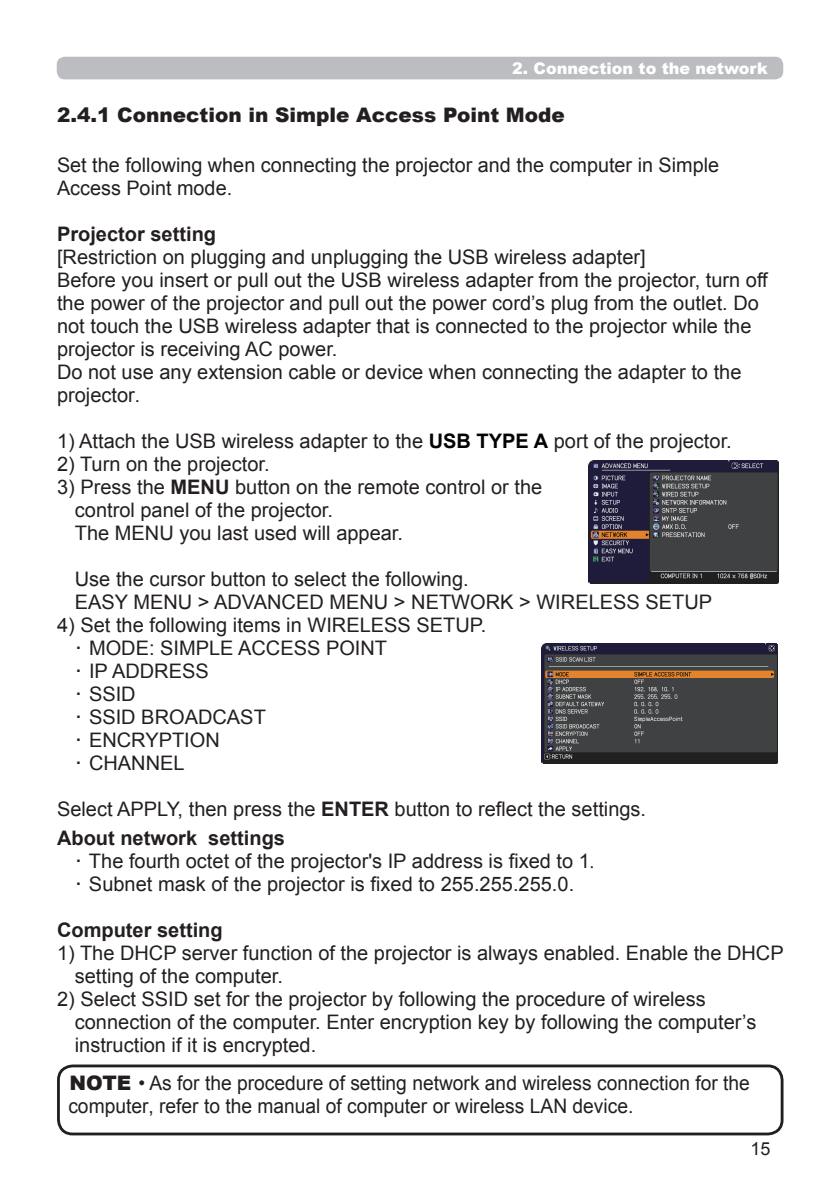
<style>
.page{position:relative;width:840px;height:1191px;background:#fff}
.page>*{position:absolute;margin:0;border:0;box-sizing:border-box;transform-origin:0 0}
.t1{font:20px/23px "Arial";color:#231f20}
.t2{font:20px/23px "Arial";color:#231f20;scale:.96 1}
.t3{font:900 20px "Arial";color:#231f20}
.t4{font:700 20px "Arial";color:#231f20}
.t5{font:18px "Arial";color:#231f20}
.t6{font:900 16px "Arial";color:#fff}
.s1{font-weight:700;color:#030303}
.s2{font-weight:700}
.s3{font-family:"MS P Gothic"}
.s4{font-family:"Koz Min Pro"}
.s5{font-weight:900}
</style>
<div class="page">
<div style="left:57px;top:1064px;width:726px;height:71px;border:3px solid #231f20;border-radius:14px"></div>
<img style="left:588px;top:460px;width:190px;height:123px">
<img style="left:541px;top:643px;width:236px;height:120px">
<div style="left:57px;top:57px;width:725px;height:22px;background:#bcbdc0;border-radius:8px"></div>
<p class="t6" style="left:512px;top:57px;width:257px">2. Connection to the network</p>
<p class="t3" style="left:57px;top:100px;width:509px">2.4.1 Connection in Simple Access Point Mode</p>
<p class="t1" style="left:57px;top:153px;width:663px">Set the following when connecting the projector and the computer in Simple<br>Access Point mode.</p>
<p class="t4" style="left:57px;top:220px;width:160px">Projector setting</p>
<p class="t1" style="left:57px;top:245px;width:712px">[Restriction on plugging and unplugging the USB wireless adapter]<br>Before you insert or pull out the USB wireless adapter from the projector, turn off the power of the projector and pull out the power cord’s plug from the outlet. Do not touch the USB wireless adapter that is connected to the projector while the projector is receiving AC power.<br>Do not use any extension cable or device when connecting the adapter to the projector.</p>
<p class="t1" style="left:57px;top:429px;width:676px">1) Attach the USB wireless adapter to the <span class="s1">USB TYPE A</span> port of the projector.</p>
<p class="t1" style="left:57px;top:452px;width:214px">2) Turn on the projector.</p>
<p class="t1" style="left:75px;top:475px;width:468px;text-indent:-18px">3) Press the <span class="s2">MENU</span> button on the remote control or the control panel of the projector.<br>The MENU you last used will appear.</p>
<p class="t1" style="left:75px;top:567px;width:638px">Use the cursor button to select the following.<br>EASY MENU &gt; ADVANCED MENU &gt; NETWORK &gt; WIRELESS SETUP</p>
<p class="t1" style="left:74px;top:613px;width:413px;text-indent:-17px">4) Set the following items in WIRELESS SETUP.<span class="s3">･</span> MODE: SIMPLE ACCESS POINT<br><span class="s3">･</span> IP ADDRESS<br><span class="s3">･</span> SSID<br><span class="s3">･</span> SSID BROADCAST<br><span class="s3">･</span> ENCRYPTION<br><span class="s3">･</span> CHANNEL</p>
<p class="t1" style="left:57px;top:797px;width:590px">Select APPLY, then press the <span class="s2">ENTER</span> button to reflect the settings.</p>
<p class="t1" style="left:74px;top:827px;width:521px;text-indent:-17px"><span class="s2">About network settings<br></span><span class="s3">･</span> The fourth octet of the projector's IP address is fixed to 1<span class="s4">.</span><span class="s3">･</span> Subnet mask of the projector is fixed to 255.255.255.0.</p>
<p class="t4" style="left:57px;top:917px;width:167px">Computer setting</p>
<p class="t1" style="left:75px;top:942px;width:710px;text-indent:-18px">1) The DHCP server function of the projector is always enabled. Enable the DHCP setting of the computer.</p>
<p class="t1" style="left:75px;top:988px;width:682px;text-indent:-18px">2) Select SSID set for the projector by following the procedure of wireless connection of the computer. Enter encryption key by following the computer’s instruction if it is encrypted.</p>
<p class="t2" style="left:68px;top:1071px;width:711px"><span class="s5">NOTE</span> • As for the procedure of setting network and wireless connection for the computer, refer to the manual of computer or wireless LAN device.</p>
<p class="t5" style="left:750px;top:1137px;width:22px">15</p>
</div>
